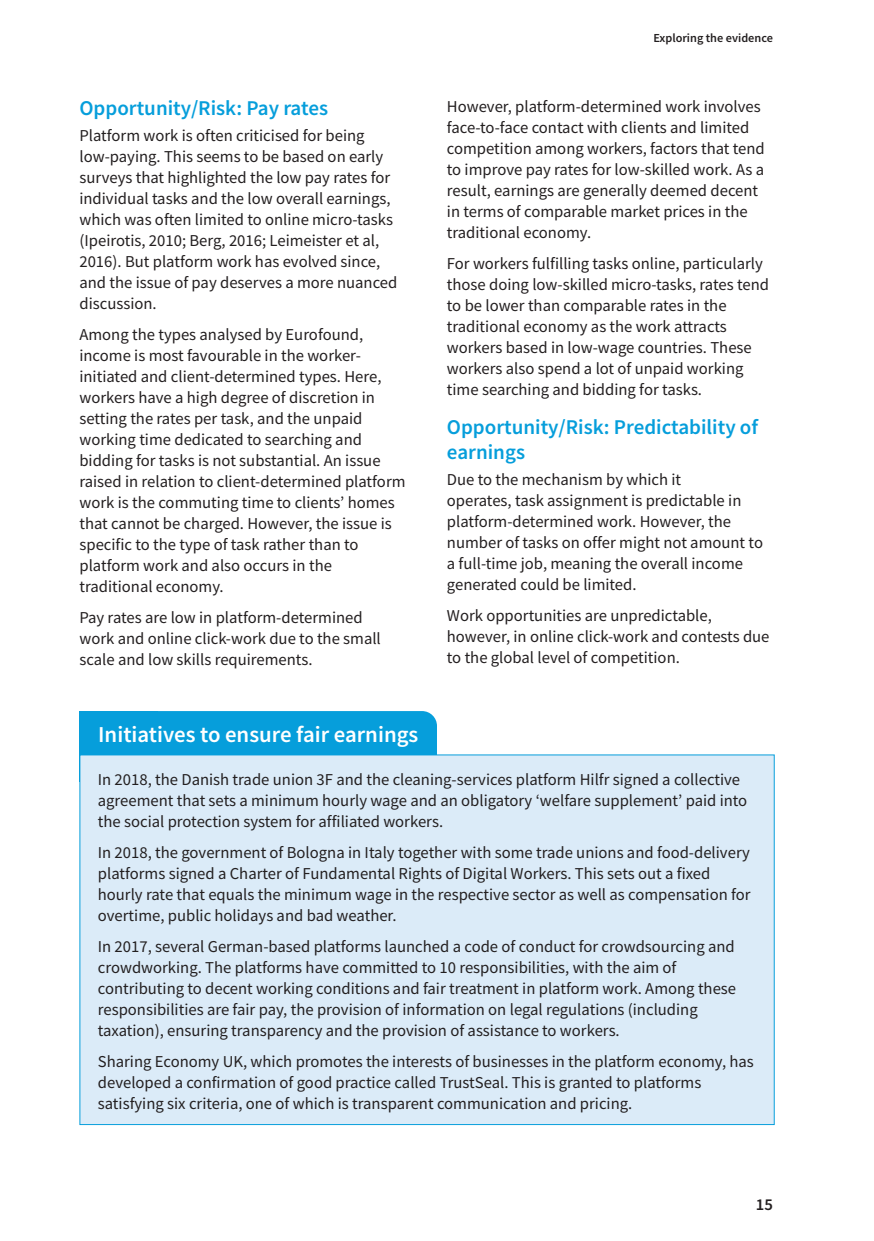
<style>
.page{position:relative;width:874px;height:1241px;background:#fff}
.page>*{position:absolute;margin:0;border:0;box-sizing:border-box;transform-origin:0 0}
.t1{font:600 22.75px "Source Sans Pro";color:#fff}
.t2{font:600 21px/24.5px "Source Sans Pro";color:#069edb}
.t3{font:16.62px/21px "Source Sans Pro";color:#231f20}
.t4{font:600 16.62px "Source Sans Pro";color:#231f20}
.t5{font:600 12.25px "Source Sans Pro";color:#231f20}
</style>
<div class="page">
<div style="left:79px;top:711px;width:358px;height:70px;background:#069edb;border-radius:15px"></div>
<div style="left:79px;top:711px;width:79px;height:70px;background:#069edb"></div>
<div style="left:80px;top:755px;width:693px;height:368px;background:#dbebf8"></div>
<p class="t2" style="left:79px;top:98px;width:250px">Opportunity/Risk: Pay rates</p>
<p class="t3" style="left:79px;top:126px;width:319px">Platform work is often criticised for being low-paying. This seems to be based on early surveys that highlighted the low pay rates for individual tasks and the low overall earnings, which was often limited to online micro-tasks (Ipeirotis, 2010; Berg, 2016; Leimeister et al, 2016). But platform work has evolved since, and the issue of pay deserves a more nuanced discussion.</p>
<p class="t3" style="left:79px;top:325px;width:327px">Among the types analysed by Eurofound, income is most favourable in the worker&shy;initiated and client-determined types. Here, workers have a high degree of discretion in setting the rates per task, and the unpaid working time dedicated to searching and bidding for tasks is not substantial. An issue raised in relation to client-determined platform work is the commuting time to clients’ homes that cannot be charged. However, the issue is specific to the type of task rather than to platform work and also occurs in the traditional economy.</p>
<p class="t3" style="left:79px;top:608px;width:303px">Pay rates are low in platform-determined work and online click-work due to the small scale and low skills requirements.</p>
<p class="t1" style="left:98px;top:726px;width:321px">Initiatives to ensure fair earnings</p>
<p class="t5" style="left:653px;top:33px;width:121px">Exploring the evidence</p>
<p class="t3" style="left:446px;top:97px;width:319px">However, platform-determined work involves face-to-face contact with clients and limited competition among workers, factors that tend to improve pay rates for low-skilled work. As a result, earnings are generally deemed decent in terms of comparable market prices in the traditional economy.</p>
<p class="t3" style="left:446px;top:254px;width:323px">For workers fulfilling tasks online, particularly those doing low-skilled micro-tasks, rates tend to be lower than comparable rates in the traditional economy as the work attracts workers based in low-wage countries. These workers also spend a lot of unpaid working time searching and bidding for tasks.</p>
<p class="t2" style="left:446px;top:417px;width:312px">Opportunity/Risk: Predictability of earnings</p>
<p class="t3" style="left:446px;top:470px;width:317px">Due to the mechanism by which it<br>operates, task assignment is predictable in platform-determined work. However, the number of tasks on offer might not amount to a full-time job, meaning the overall income generated could be limited.</p>
<p class="t3" style="left:446px;top:606px;width:324px">Work opportunities are unpredictable, however, in online click-work and contests due to the global level of competition.</p>
<p class="t3" style="left:98px;top:770px;width:650px">In 2018, the Danish trade union 3F and the cleaning-services platform Hilfr signed a collective agreement that sets a minimum hourly wage and an obligatory ‘welfare supplement’ paid into the social protection system for affiliated workers.</p>
<p class="t3" style="left:98px;top:843px;width:654px">In 2018, the government of Bologna in Italy together with some trade unions and food-delivery platforms signed a Charter of Fundamental Rights of Digital Workers. This sets out a fixed hourly rate that equals the minimum wage in the respective sector as well as compensation for overtime, public holidays and bad weather.</p>
<p class="t3" style="left:98px;top:937px;width:639px">In 2017, several German-based platforms launched a code of conduct for crowdsourcing and crowdworking. The platforms have committed to 10 responsibilities, with the aim of contributing to decent working conditions and fair treatment in platform work. Among these responsibilities are fair pay, the provision of information on legal regulations (including taxation), ensuring transparency and the provision of assistance to workers.</p>
<p class="t3" style="left:98px;top:1052px;width:657px">Sharing Economy UK, which promotes the interests of businesses in the platform economy, has developed a confirmation of good practice called TrustSeal. This is granted to platforms satisfying six criteria, one of which is transparent communication and pricing.</p>
<p class="t4" style="left:755px;top:1197px;width:19px">15</p>
</div>
